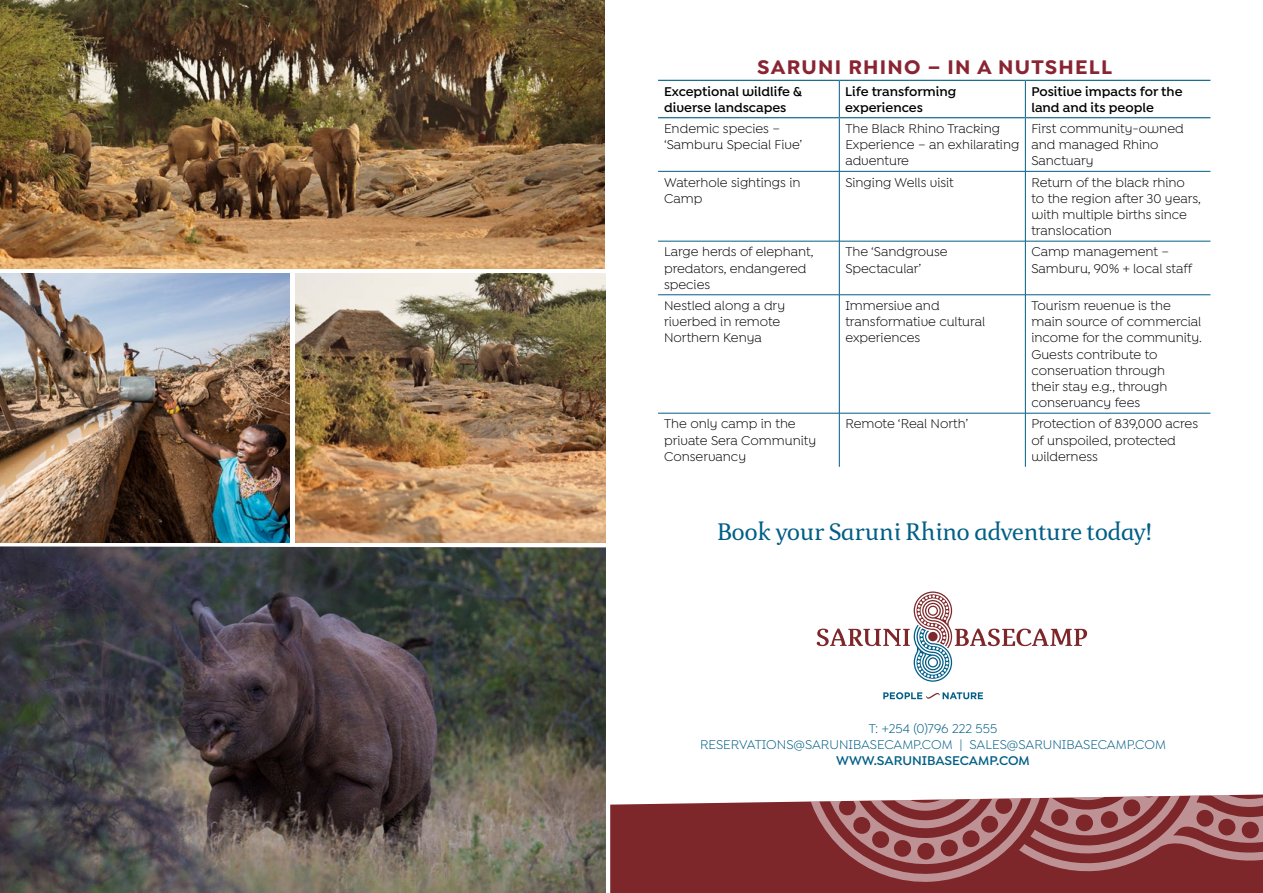
<style>
.page{position:relative;width:1263px;height:893px;background:#fff}
.page>*{position:absolute;margin:0;border:0;box-sizing:border-box;transform-origin:0 0}
.t1{font:24px "Sade";color:#005e86}
.t2{font:700 21px "Isidora Sans";letter-spacing:.06em;color:#892532}
.t3{font:13.5px/16.2px "Isidora Sans Alt";color:#000}
.t4{font:600 13.5px/16.2px "Isidora Sans Alt";color:#000}
.t5{font:13.5px/16.2px "Isidora Sans Alt";color:#005e86;text-align:center}
.t6{font:600 13.5px "Isidora Sans Alt";color:#005e86}
</style>
<div class="page">
<div style="left:610px;top:801px;width:653px;height:92px;background:#7e272a"></div>
<svg style="left:800px;top:794px;width:463px;height:92px;background:#995456"></svg>
<hr style="left:839px;top:81px;width:1px;height:36px;background:#005e86">
<hr style="left:1025px;top:81px;width:1px;height:36px;background:#005e86">
<hr style="left:839px;top:118px;width:1px;height:53px;background:#005e86">
<hr style="left:1025px;top:118px;width:1px;height:53px;background:#005e86">
<hr style="left:658px;top:171px;width:181px;height:1px;background:#005e86">
<hr style="left:839px;top:171px;width:186px;height:1px;background:#005e86">
<hr style="left:839px;top:172px;width:1px;height:69px;background:#005e86">
<hr style="left:1025px;top:171px;width:185px;height:1px;background:#005e86">
<hr style="left:1025px;top:172px;width:1px;height:69px;background:#005e86">
<hr style="left:658px;top:241px;width:181px;height:1px;background:#005e86">
<hr style="left:839px;top:241px;width:186px;height:1px;background:#005e86">
<hr style="left:839px;top:241px;width:1px;height:54px;background:#005e86">
<hr style="left:1025px;top:241px;width:185px;height:1px;background:#005e86">
<hr style="left:1025px;top:241px;width:1px;height:54px;background:#005e86">
<hr style="left:658px;top:294px;width:181px;height:1px;background:#005e86">
<hr style="left:839px;top:294px;width:186px;height:1px;background:#005e86">
<hr style="left:839px;top:295px;width:1px;height:118px;background:#005e86">
<hr style="left:1025px;top:294px;width:185px;height:1px;background:#005e86">
<hr style="left:1025px;top:295px;width:1px;height:118px;background:#005e86">
<hr style="left:658px;top:413px;width:181px;height:1px;background:#005e86">
<hr style="left:839px;top:413px;width:186px;height:1px;background:#005e86">
<hr style="left:839px;top:413px;width:1px;height:54px;background:#005e86">
<hr style="left:1025px;top:413px;width:185px;height:1px;background:#005e86">
<hr style="left:1025px;top:413px;width:1px;height:54px;background:#005e86">
<hr style="left:658px;top:80px;width:181px;height:1px;background:#005e86">
<hr style="left:839px;top:80px;width:186px;height:1px;background:#005e86">
<hr style="left:1025px;top:80px;width:185px;height:1px;background:#005e86">
<hr style="left:658px;top:117px;width:181px;height:1px;background:#005e86">
<hr style="left:839px;top:117px;width:186px;height:1px;background:#005e86">
<hr style="left:1025px;top:117px;width:185px;height:1px;background:#005e86">
<img style="left:0;top:546px;width:606px;height:347px">
<img style="left:0;top:273px;width:289px;height:269px">
<img style="left:295px;top:273px;width:311px;height:269px">
<img style="left:0;top:0;width:605px;height:268px">
<svg style="left:817px;top:591px;width:270px;height:91px"></svg>
<svg style="left:883px;top:692px;width:100px;height:7px"></svg>
<h2 class="t2" style="left:757px;top:54px;width:356px">SARUNI RHINO – IN A NUTSHELL</h2>
<p class="t4" style="left:664px;top:83px;width:140px">Exceptional wildlife &amp; diverse landscapes</p>
<p class="t4" style="left:845px;top:83px;width:112px">Life transforming experiences</p>
<p class="t4" style="left:1031px;top:83px;width:153px">Positive impacts for the land and its people</p>
<p class="t3" style="left:664px;top:120px;width:140px">Endemic species – ‘Samburu Special Five’</p>
<p class="t3" style="left:845px;top:120px;width:175px">The Black Rhino Tracking<br>Experience – an exhilarating adventure</p>
<p class="t3" style="left:1031px;top:120px;width:154px">First community-owned and managed Rhino<br>Sanctuary</p>
<p class="t3" style="left:664px;top:174px;width:138px">Waterhole sightings in<br>Camp</p>
<p class="t3" style="left:845px;top:174px;width:110px">Singing Wells visit</p>
<p class="t3" style="left:1031px;top:174px;width:171px">Return of the black rhino to the region after 30 years, with multiple births since translocation</p>
<p class="t3" style="left:664px;top:244px;width:151px">Large herds of elephant, predators, endangered species</p>
<p class="t3" style="left:845px;top:244px;width:104px">The ‘Sandgrouse<br>Spectacular’</p>
<p class="t3" style="left:1031px;top:244px;width:162px">Camp management –<br>Samburu, 90% + local staff</p>
<p class="t3" style="left:664px;top:297px;width:123px">Nestled along a dry riverbed in remote<br>Northern Kenya</p>
<p class="t3" style="left:845px;top:297px;width:141px">Immersive and transformative cultural experiences</p>
<p class="t3" style="left:1031px;top:297px;width:172px">Tourism revenue is the main source of commercial income for the community.<br>Guests contribute to conservation through<br>their stay e.g., through conservancy fees</p>
<p class="t3" style="left:664px;top:416px;width:154px">The only camp in the private Sera Community<br>Conservancy</p>
<p class="t3" style="left:845px;top:416px;width:124px">Remote ‘Real North’</p>
<p class="t3" style="left:1031px;top:416px;width:168px">Protection of 839,000 acres of unspoiled, protected wilderness</p>
<h1 class="t1" style="left:717px;top:518px;width:436px">Book your Saruni Rhino adventure today!</h1>
<p class="t5" style="left:700px;top:720px;width:467px">T: +254 (0)796 222 555<br>RESERVATIONS@SARUNIBASECAMP.COM | SALES@SARUNIBASECAMP.COM</p>
<p class="t6" style="left:836px;top:752px;width:195px">WWW.SARUNIBASECAMP.COM</p>
</div>
